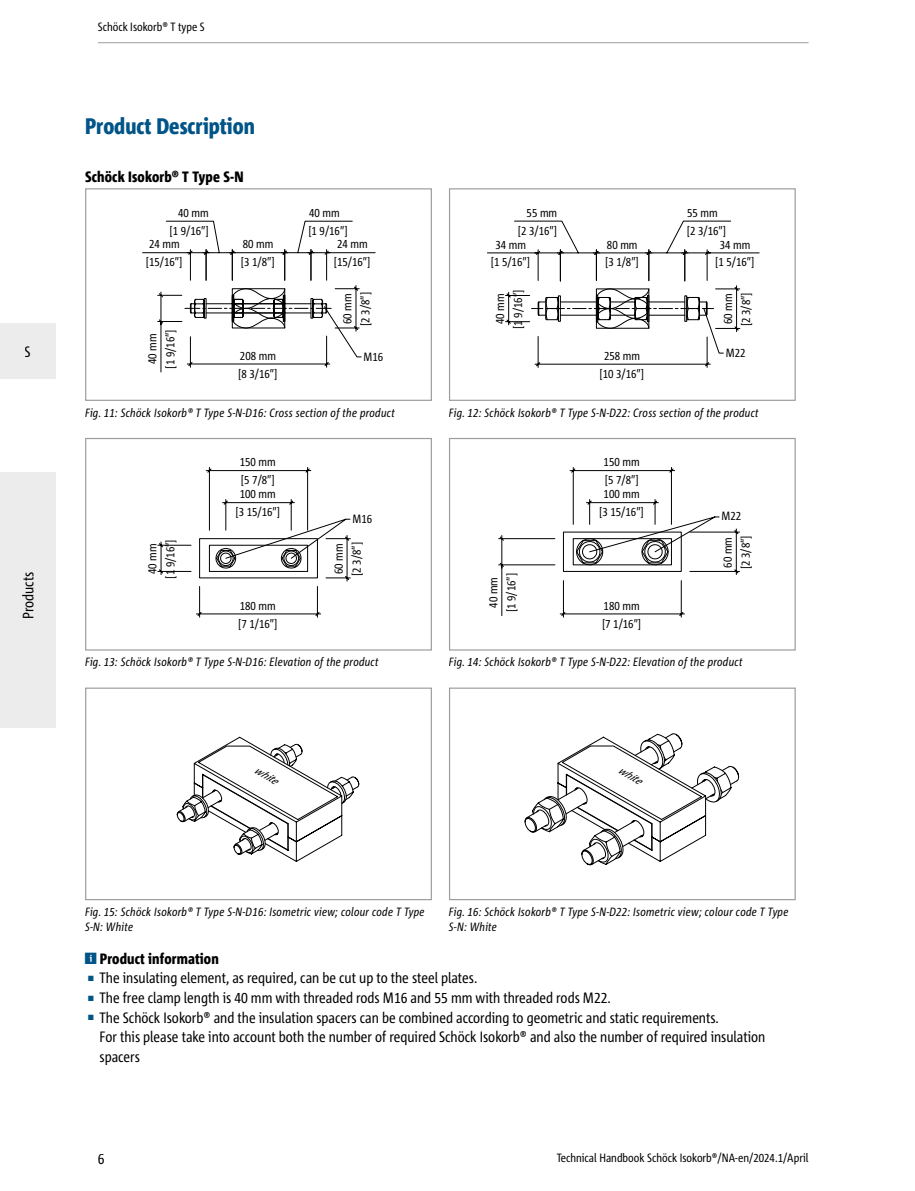
<style>
.page{position:relative;width:915px;height:1191px;background:#fff}
.page>*{position:absolute;margin:0;border:0;box-sizing:border-box;transform-origin:0 0}
.t1{font:800 condensed 22.5px "Corpid Schoeck";color:#005487}
.t2{font:condensed 15px/19.5px "Corpid Schoeck";color:#000}
.t3{font:800 condensed 15px "Corpid Schoeck";letter-spacing:.01em;color:#000}
.t4{font:condensed 12px/17.9px "Corpid Schoeck";color:#000}
.t5{font:italic condensed 12px/15px "Corpid Schoeck";letter-spacing:.02em;color:#000}
.t6{font:italic condensed 10.35px "Corpid Schoeck";color:#000;scale:1.15 1}
.s1{font-size:7.5px;color:#005487}
</style>
<div class="page">
<svg style="left:142px;top:221px;width:233px;height:151px"></svg>
<div style="left:85px;top:188px;width:347px;height:213px;border:1px solid #9c9d9d"></div>
<hr style="left:706px;top:253px;width:53px;height:1px;background:#000">
<svg style="left:487px;top:220px;width:253px;height:148px"></svg>
<div style="left:449px;top:188px;width:346px;height:213px;border:1px solid #9c9d9d"></div>
<svg style="left:157px;top:467px;width:194px;height:150px"></svg>
<div style="left:85px;top:438px;width:347px;height:212px;border:1px solid #9c9d9d"></div>
<hr style="left:498px;top:538px;width:56px;height:1px;background:#000">
<hr style="left:498px;top:564px;width:56px;height:1px;background:#000">
<svg style="left:499px;top:467px;width:240px;height:150px"></svg>
<div style="left:449px;top:438px;width:346px;height:212px;border:1px solid #9c9d9d"></div>
<div style="left:0;top:472px;width:55px;height:255px;background:#ececed"></div>
<div style="left:0;top:323px;width:55px;height:55px;background:#ececed"></div>
<hr style="left:98px;top:42px;width:710px;height:1px;background:#9c9d9d">
<svg style="left:176px;top:736px;width:184px;height:126px"></svg>
<div style="left:85px;top:687px;width:347px;height:213px;border:1px solid #9c9d9d"></div>
<svg style="left:524px;top:733px;width:216px;height:132px"></svg>
<div style="left:449px;top:687px;width:346px;height:213px;border:1px solid #9c9d9d"></div>
<p class="t2" style="left:25px;top:341px;width:8px">S</p>
<p class="t2" style="left:18px;top:619px;width:49px;rotate:-90deg">Products</p>
<p class="t4" style="left:98px;top:17px;width:108px">Schöck Isokorb® T type S</p>
<h1 class="t1" style="left:85px;top:112px;width:171px">Product Description</h1>
<p class="t3" style="left:85px;top:167px;width:160px">Schöck Isokorb® T Type S-N</p>
<p class="t4" style="left:169px;top:203px;width:41px;text-align:right">40 mm [1 9/16″]</p>
<p class="t4" style="left:146px;top:235px;width:38px">24 mm [15/16″]</p>
<p class="t4" style="left:334px;top:235px;width:38px">24 mm [15/16″]</p>
<p class="t4" style="left:308px;top:203px;width:41px">40 mm [1 9/16″]</p>
<p class="t4" style="left:241px;top:235px;width:35px">80 mm [3 1/8″]</p>
<p class="t4" style="left:143px;top:369px;width:41px;text-align:center;rotate:-90deg">40 mm [1 9/16″]</p>
<p class="t4" style="left:238px;top:346px;width:41px">208 mm [8 3/16″]</p>
<p class="t4" style="left:338px;top:326px;width:35px;rotate:-90deg">60 mm [2 3/8″]</p>
<p class="t4" style="left:363px;top:348px;width:21px">M16</p>
<p class="t4" style="left:517px;top:203px;width:41px;text-align:right">55 mm [2 3/16″]</p>
<p class="t4" style="left:490px;top:235px;width:41px;text-align:center">34 mm [1 5/16″]</p>
<p class="t4" style="left:491px;top:329px;width:41px;text-align:center;rotate:-90deg">40 mm [1 9/16″]</p>
<p class="t4" style="left:718px;top:326px;width:35px;rotate:-90deg">60 mm [2 3/8″]</p>
<p class="t4" style="left:599px;top:346px;width:46px;text-align:center">258 mm [10 3/16″]</p>
<p class="t4" style="left:725px;top:344px;width:21px">M22</p>
<p class="t4" style="left:686px;top:203px;width:41px">55 mm [2 3/16″]</p>
<p class="t4" style="left:605px;top:235px;width:35px">80 mm [3 1/8″]</p>
<p class="t4" style="left:715px;top:235px;width:41px;text-align:center">34 mm [1 5/16″]</p>
<p class="t5" style="left:85px;top:405px;width:311px">Fig. 11: Schöck Isokorb® T Type S-N-D16: Cross section of the product</p>
<p class="t5" style="left:449px;top:405px;width:311px">Fig. 12: Schöck Isokorb® T Type S-N-D22: Cross section of the product</p>
<p class="t4" style="left:240px;top:453px;width:37px">150 mm [5 7/8″]</p>
<p class="t4" style="left:235px;top:485px;width:46px;text-align:center">100 mm [3 15/16″]</p>
<p class="t4" style="left:352px;top:510px;width:21px">M16</p>
<p class="t4" style="left:143px;top:578px;width:41px;text-align:center;rotate:-90deg">40 mm [1 9/16″]</p>
<p class="t4" style="left:329px;top:576px;width:35px;rotate:-90deg">60 mm [2 3/8″]</p>
<p class="t4" style="left:238px;top:596px;width:41px">180 mm [7 1/16″]</p>
<p class="t4" style="left:484px;top:612px;width:41px;text-align:center;rotate:-90deg">40 mm [1 9/16″]</p>
<p class="t4" style="left:603px;top:453px;width:37px">150 mm [5 7/8″]</p>
<p class="t4" style="left:599px;top:485px;width:46px;text-align:center">100 mm [3 15/16″]</p>
<p class="t4" style="left:601px;top:596px;width:41px">180 mm [7 1/16″]</p>
<p class="t4" style="left:721px;top:507px;width:21px">M22</p>
<p class="t4" style="left:718px;top:569px;width:35px;rotate:-90deg">60 mm [2 3/8″]</p>
<p class="t5" style="left:85px;top:654px;width:295px">Fig. 13: Schöck Isokorb® T Type S-N-D16: Elevation of the product</p>
<p class="t5" style="left:449px;top:654px;width:295px">Fig. 14: Schöck Isokorb® T Type S-N-D22: Elevation of the product</p>
<p class="t6" style="left:258px;top:763px;width:23px;rotate:30deg">white</p>
<p class="t6" style="left:622px;top:763px;width:23px;rotate:30deg">white</p>
<p class="t5" style="left:85px;top:904px;width:341px">Fig. 15: Schöck Isokorb® T Type S-N-D16: Isometric view; colour code T Type<br>S-N: White</p>
<p class="t5" style="left:449px;top:904px;width:341px">Fig. 16: Schöck Isokorb® T Type S-N-D22: Isometric view; colour code T Type<br>S-N: White</p>
<p class="t3" style="left:100px;top:949px;width:120px">Product information</p>
<p class="t2" style="left:88px;top:968px;width:391px"><span class="s1">■</span> The insulating element, as required, can be cut up to the steel plates.</p>
<p class="t2" style="left:88px;top:988px;width:524px"><span class="s1">■</span> The free clamp length is 40 mm with threaded rods M16 and 55 mm with threaded rods M22.</p>
<p class="t2" style="left:99px;top:1007px;width:667px;text-indent:-12px"><span class="s1">■</span> The Schöck Isokorb® and the insulation spacers can be combined according to geometric and static requirements.<br>For this please take into account both the number of required Schöck Isokorb® and also the number of required insulation spacers</p>
<p class="t2" style="left:98px;top:1149px;width:8px">6</p>
<p class="t4" style="left:556px;top:1148px;width:253px">Technical Handbook Schöck Isokorb®/NA-en/2024.1/April</p>
</div>
